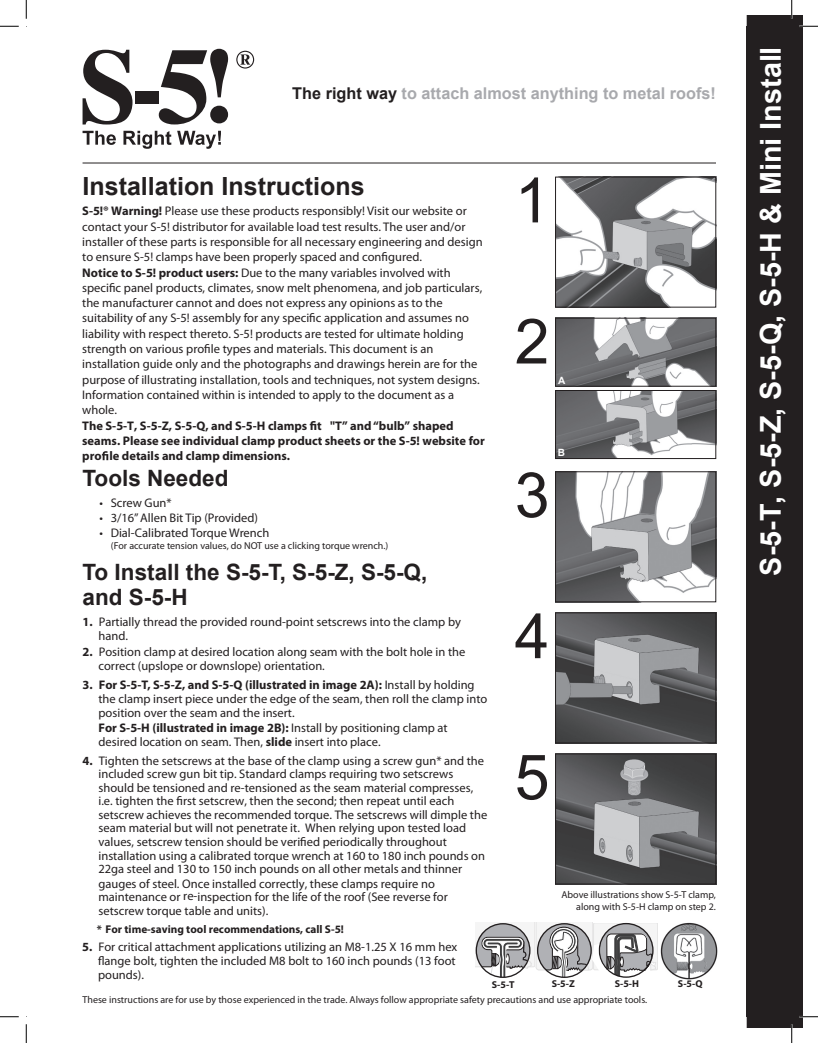
<style>
.page{position:relative;width:818px;height:1043px;background:#fff}
.page>*{position:absolute;margin:0;border:0;box-sizing:border-box;transform-origin:0 0}
.t1{font:62.5px "Arial";color:#231f20}
.t2{font:700 28.75px "Arial";color:#fff}
.t3{font:700 25px "Arial";color:#231f20}
.t4{font:700 22.5px/25px "Arial";color:#231f20}
.t5{font:700 16.25px "Arial";color:#a8a9ad}
.t6{font:12.5px/15.2px "Myriad Pro";color:#231f20}
.t7{font:700 12.5px/15.2px "Myriad Pro";color:#231f20}
.t8{font:700 11.25px "Myriad Pro";color:#231f20}
.t9{font:10px/12px "Myriad Pro";color:#231f20;text-align:right}
.t10{font:700 10px "Myriad Pro";color:#231f20}
.t11{font:700 10px "Arial";color:#fff}
.s1{color:#231f20}
.s2{font-weight:700}
</style>
<div class="page">
<div style="left:746px;top:15px;width:56px;height:1013px;background:#231f20"></div>
<div style="left:746px;top:26px;width:43px;height:990px;background:#231f20"></div>
<svg style="left:82px;top:131px;width:34px;height:14px"></svg>
<svg style="left:123px;top:131px;width:48px;height:18px"></svg>
<svg style="left:177px;top:131px;width:44px;height:18px"></svg>
<svg style="left:82px;top:50px;width:50px;height:74px"></svg>
<div style="left:135px;top:91px;width:23px;height:13px;background:#231f20"></div>
<svg style="left:159px;top:49px;width:69px;height:75px"></svg>
<svg style="left:236px;top:51px;width:18px;height:18px"></svg>
<svg style="left:102px;top:451px;width:6px;height:9px"></svg>
<hr style="left:82px;top:163px;width:634px;height:1px;background:#231f20">
<img style="left:557px;top:614px;width:157px;height:127px">
<div style="left:555px;top:612px;width:161px;height:131px;border:1px solid #231f20"></div>
<img style="left:557px;top:179px;width:157px;height:126px">
<div style="left:555px;top:177px;width:161px;height:130px;border:1px solid #231f20"></div>
<img style="left:557px;top:473px;width:157px;height:127px">
<div style="left:555px;top:471px;width:161px;height:131px;border:1px solid #231f20"></div>
<img style="left:557px;top:320px;width:157px;height:64px">
<div style="left:555px;top:318px;width:161px;height:68px;border:1px solid #231f20"></div>
<svg style="left:475px;top:922px;width:182px;height:55px"></svg>
<img style="left:557px;top:755px;width:157px;height:127px">
<div style="left:555px;top:753px;width:161px;height:131px;border:1px solid #231f20"></div>
<img style="left:557px;top:392px;width:157px;height:65px">
<div style="left:555px;top:390px;width:161px;height:69px;border:1px solid #231f20"></div>
<svg style="left:790px;top:90px;width:6px;height:27px"></svg>
<img style="left:660px;top:922px;width:58px;height:58px">
<svg style="left:0;top:25px;width:19px;height:2px"></svg>
<svg style="left:790px;top:25px;width:28px;height:2px"></svg>
<svg style="left:0;top:1016px;width:19px;height:1px"></svg>
<svg style="left:25px;top:0;width:2px;height:19px"></svg>
<svg style="left:25px;top:1016px;width:2px;height:26px"></svg>
<svg style="left:790px;top:0;width:2px;height:19px"></svg>
<svg style="left:790px;top:1015px;width:28px;height:27px"></svg>
<h3 class="t5" style="left:292px;top:84px;width:425px"><span class="s1">The right way</span> to attach almost anything to metal roofs!</h3>
<h3 class="t3" style="left:82px;top:172px;width:283px">Installation Instructions</h3>
<p class="t6" style="left:82px;top:204px;width:402px"><span class="s2">S-5!® Warning!</span> Please use these products responsibly! Visit our website or contact your S-5! distributor for available load test results. The user and/or installer of these parts is responsible for all necessary engineering and design to ensure S-5! clamps have been properly spaced and configured.<br><span class="s2">Notice to S-5! product users:</span> Due to the many variables involved with specific panel products, climates, snow melt phenomena, and job particulars, the manufacturer cannot and does not express any opinions as to the suitability of any S-5! assembly for any specific application and assumes no liability with respect thereto. S-5! products are tested for ultimate holding strength on various profile types and materials. This document is an installation guide only and the photographs and drawings herein are for the purpose of illustrating installation, tools and techniques, not system designs.<br>Information contained within is intended to apply to the document as a whole.</p>
<p class="t7" style="left:82px;top:418px;width:404px">The S-5-T, S-5-Z, S-5-Q, and S-5-H clamps fit "T” and “bulb” shaped seams. Please see individual clamp product sheets or the S-5! website for pro le details and clamp dimensions.</p>
<h3 class="t4" style="left:82px;top:466px;width:147px">Tools Needed</h3>
<p class="t6" style="left:99px;top:495px;width:74px">• Screw Gun*</p>
<p class="t6" style="left:99px;top:510px;width:160px">• 3/16” Allen Bit Tip (Provided)</p>
<p class="t6" style="left:99px;top:525px;width:171px">• Dial-Calibrated Torque Wrench</p>
<p class="t9" style="left:111px;top:540px;width:279px">(For accurate tension values, do NOT use a clicking torque wrench.)</p>
<h3 class="t4" style="left:82px;top:560px;width:346px">To Install the S-5-T, S-5-Z, S-5-Q, and S-5-H</h3>
<h1 class="t1" style="left:514px;top:165px;width:36px">1</h1>
<h1 class="t1" style="left:514px;top:306px;width:36px">2</h1>
<p class="t11" style="left:558px;top:375px;width:9px">A</p>
<h1 class="t1" style="left:514px;top:460px;width:36px">3</h1>
<p class="t11" style="left:558px;top:447px;width:9px">B</p>
<h1 class="t1" style="left:514px;top:601px;width:36px">4</h1>
<p class="t6" style="left:98px;top:614px;width:364px;line-height:14.5px;text-indent:-16px"><span class="s2">1.</span> Partially thread the provided round-point setscrews into the clamp by hand.</p>
<p class="t6" style="left:98px;top:646px;width:368px;line-height:13.2px;text-indent:-16px"><span class="s2">2.</span> Position clamp at desired location along seam with the bolt hole in the correct (upslope or downslope) orientation.</p>
<p class="t6" style="left:98px;top:678px;width:390px;line-height:14.1px;text-indent:-16px"><span class="s2">3. For S-5-T, S-5-Z, and S-5-Q (illustrated in image 2A):</span> Install by holding the clamp insert piece under the edge of the seam, then roll the clamp into position over the seam and the insert.<br><span class="s2">For S-5-H (illustrated in image 2B):</span> Install by positioning clamp at desired location on seam. Then, <span class="s2">slide</span> insert into place.</p>
<p class="t6" style="left:98px;top:754px;width:390px;line-height:13.6px;text-indent:-16px"><span class="s2">4.</span> Tighten the setscrews at the base of the clamp using a screw gun* and the included screw gun bit tip. Standard clamps requiring two setscrews should be tensioned and re-tensioned as the seam material compresses, i.e. tighten the first setscrew, then the second; then repeat until each setscrew achieves the recommended torque. The setscrews will dimple the seam material but will not penetrate it. When relying upon tested load values, setscrew tension should be verified periodically throughout installation using a calibrated torque wrench at 160 to 180 inch pounds on 22ga steel and 130 to 150 inch pounds on all other metals and thinner gauges of steel. Once installed correctly, these clamps require no maintenance or re-inspection for the life of the roof (See reverse for setscrew torque table and units).</p>
<p class="t8" style="left:97px;top:922px;width:249px">* For time-saving tool recommendations, call S-5!</p>
<p class="t6" style="left:98px;top:939px;width:361px;line-height:14px;text-indent:-16px"><span class="s2">5.</span> For critical attachment applications utilizing an M8-1.25 X 16 mm hex flange bolt, tighten the included M8 bolt to 160 inch pounds (13 foot pounds).</p>
<h1 class="t1" style="left:514px;top:742px;width:36px">5</h1>
<p class="t9" style="left:561px;top:889px;width:156px">Above illustrations show S-5-T clamp, along with S-5-H clamp on step 2.</p>
<p class="t10" style="left:492px;top:978px;width:24px">S-5-T</p>
<p class="t10" style="left:551px;top:977px;width:25px">S-5-Z</p>
<p class="t9" style="left:82px;top:994px;width:566px">These instructions are for use by those experienced in the trade. Always follow appropriate safety precautions and use appropriate tools.</p>
<p class="t10" style="left:614px;top:977px;width:26px">S-5-H</p>
<p class="t10" style="left:678px;top:977px;width:26px">S-5-Q</p>
<h2 class="t2" style="left:754px;top:575px;width:530px;rotate:-90deg">S-5-T, S-5-Z, S-5-Q, S-5-H &amp; Mini Install</h2>
</div>
